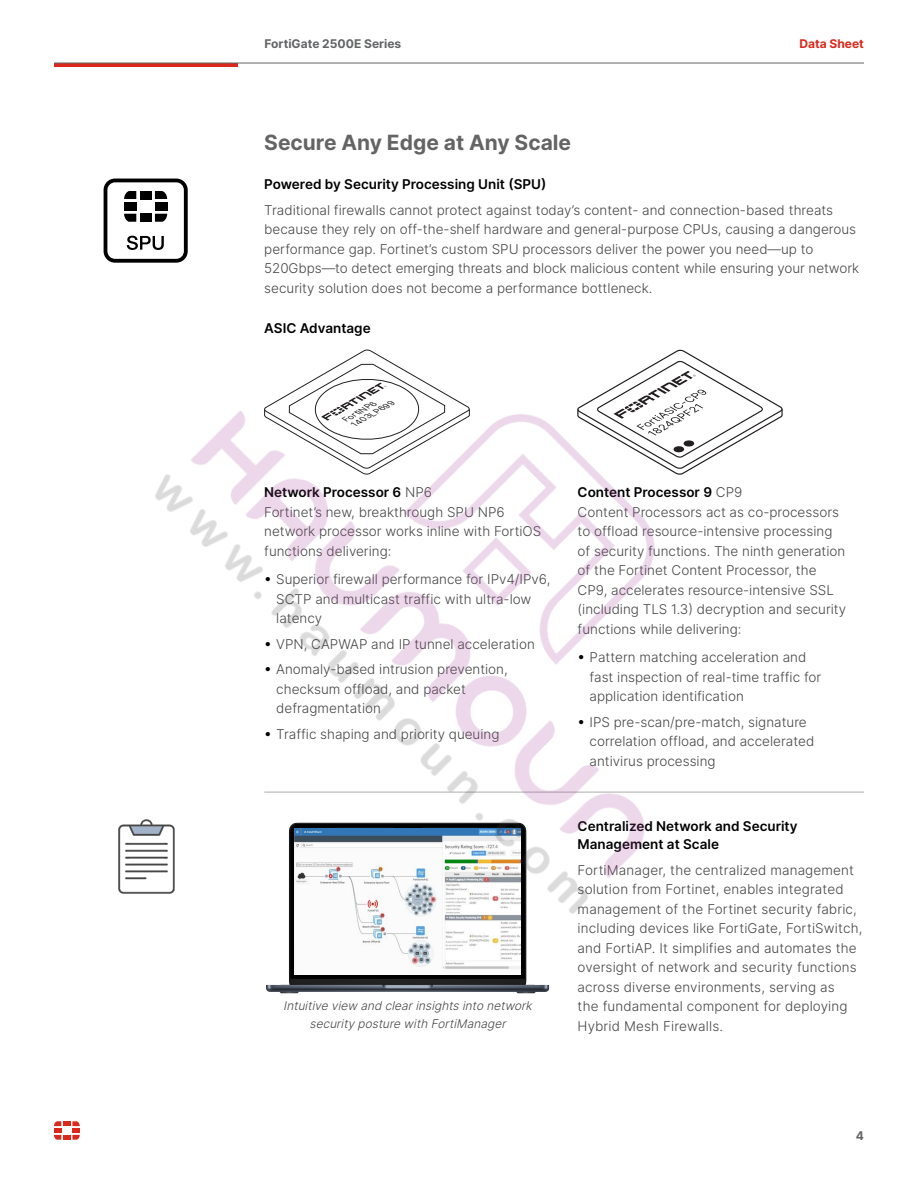
<style>
.page{position:relative;width:918px;height:1188px;background:#fff}
.page>*{position:absolute;margin:0;border:0;box-sizing:border-box;transform-origin:0 0}
.t1{font:700 21px "Inter";color:#646464}
.Text_Body_9{font:300 13.5px/19.5px "Inter";color:#464646}
.t2{font:600 13.5px/18px "Inter";color:#000}
.Text_Body_8{font:italic 300 12px/18px "Inter";color:#464646;text-align:center}
.t3{font:700 12px "Inter";color:#636466}
.Document_Type{font:700 12px "Inter";color:#da291c}
.t4{font:700 12px "Inter";color:#646464}
.t5{font:italic 7.5px/8.6px "Inter";color:#231f20;scale:1.16 1}
.s1{font-weight:600;color:#000}
.s2{font-weight:400;color:#000}
</style>
<div class="page">
<svg style="left:108px;top:179px;width:76px;height:2px"></svg>
<hr style="left:54px;top:63px;width:183px;height:4px;background:#da291c">
<hr style="left:54px;top:63px;width:810px;height:1px;background:#646464">
<svg style="left:54px;top:1121px;width:26px;height:19px"></svg>
<img style="left:103px;top:181px;width:761px;height:813px">
<p class="t3" style="left:265px;top:35px;width:138px">FortiGate 2500E Series</p>
<p class="Document_Type" style="left:800px;top:35px;width:66px">Data Sheet</p>
<h1 class="t1" style="left:264px;top:127px;width:308px">Secure Any Edge at Any Scale</h1>
<h2 class="t2" style="left:264px;top:174px;width:284px">Powered by Security Processing Unit (SPU)</h2>
<p class="Text_Body_9" style="left:264px;top:200px;width:596px">Traditional firewalls cannot protect against today’s content- and connection-based threats because they rely on off-the-shelf hardware and general-purpose CPUs, causing a dangerous performance gap. Fortinet’s custom SPU processors deliver the power you need—up to 520Gbps—to detect emerging threats and block malicious content while ensuring your network security solution does not become a performance bottleneck.</p>
<h2 class="t2" style="left:264px;top:319px;width:108px">ASIC Advantage</h2>
<p class="t5" style="left:347px;top:413px;width:43px;text-indent:-5px;rotate:-30deg">FortiNP6<br>1403LP699</p>
<p class="Text_Body_9" style="left:264px;top:483px;width:279px"><span class="s1">Network Processor 6</span> NP6<br>Fortinet’s new, breakthrough SPU NP6 network processor works inline with FortiOS functions delivering:</p>
<p class="Text_Body_9" style="left:276px;top:570px;width:276px;text-indent:-12px"><span class="s2">•</span> Superior firewall performance for IPv4/IPv6,<br>SCTP and multicast traffic with ultra-low latency</p>
<p class="Text_Body_9" style="left:264px;top:634px;width:272px"><span class="s2">•</span> VPN, CAPWAP and IP tunnel acceleration</p>
<p class="Text_Body_9" style="left:276px;top:660px;width:233px;text-indent:-12px"><span class="s2">•</span> Anomaly-based intrusion prevention, checksum offload, and packet defragmentation</p>
<p class="Text_Body_9" style="left:264px;top:724px;width:237px"><span class="s2">•</span> Traffic shaping and priority queuing</p>
<p class="Text_Body_8" style="left:283px;top:996px;width:254px">Intuitive view and clearinsightsinto network securityposture with FortiManager</p>
<p class="Text_Body_9" style="left:578px;top:483px;width:270px"><span class="s1">Content Processor 9</span> CP9<br>Content Processors act as co-processors to offload resource-intensive processing of security functions. The ninth generation of the Fortinet Content Processor, the CP9, accelerates resource-intensive SSL (including TLS 1.3) decryption and security functions while delivering:</p>
<p class="Text_Body_9" style="left:590px;top:648px;width:233px;text-indent:-12px"><span class="s2">•</span> Pattern matching acceleration and fast inspection of real-time traffic for application identification</p>
<p class="Text_Body_9" style="left:590px;top:712px;width:226px;text-indent:-12px"><span class="s2">•</span> IPS pre-scan/pre-match, signature correlation offload, and accelerated antivirus processing</p>
<h2 class="t2" style="left:578px;top:817px;width:221px">Centralized Network and Security<br>Management at Scale</h2>
<p class="Text_Body_9" style="left:578px;top:860px;width:286px">FortiManager, the centralized management solution from Fortinet, enables integrated management of the Fortinet security fabric, including devices like FortiGate, FortiSwitch, and FortiAP. It simplifies and automates the oversight of network and security functions across diverse environments, serving as<br>the fundamental component for deploying Hybrid Mesh Firewalls.</p>
<p class="t4" style="left:856px;top:1127px;width:10px">4</p>
</div>
